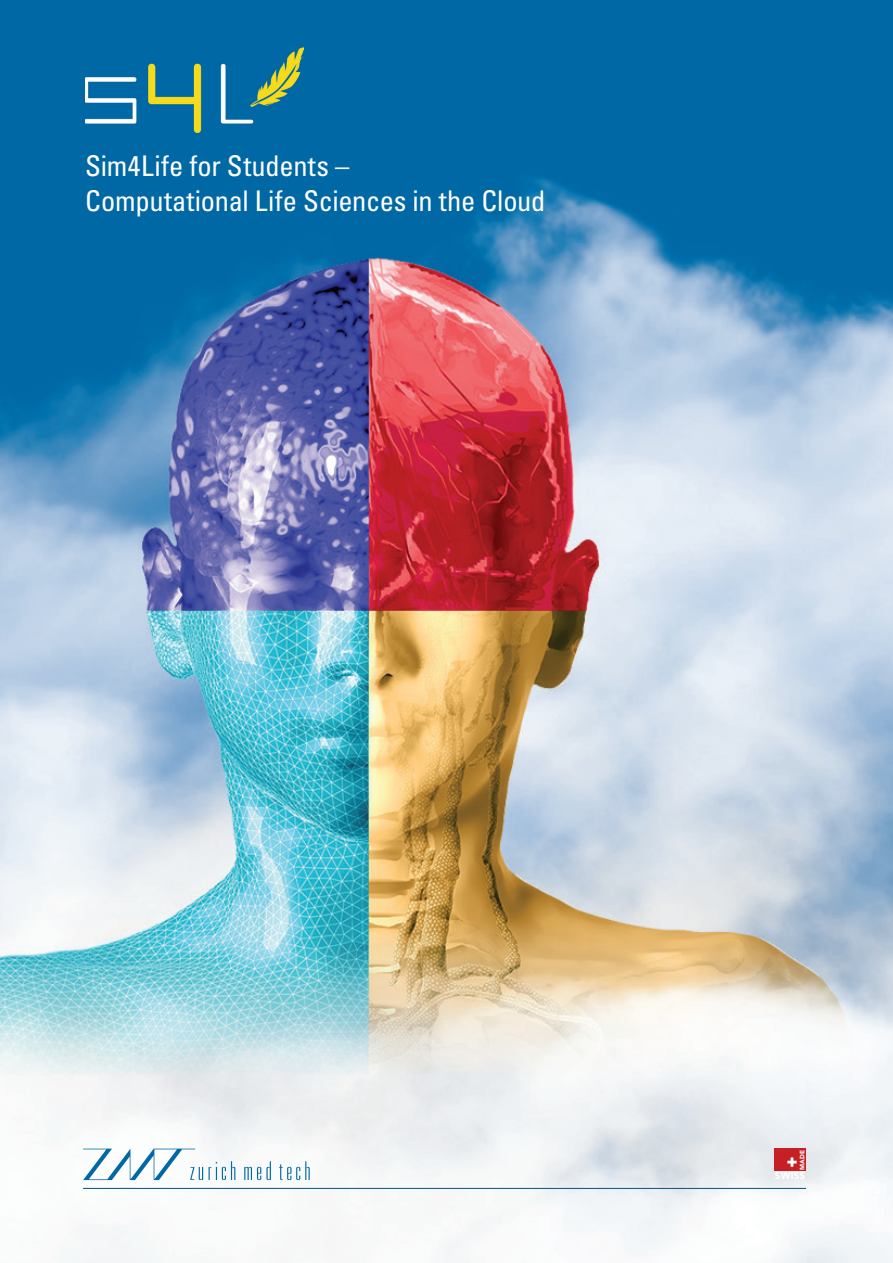
<style>
.page{position:relative;width:893px;height:1263px;background:#0068a5}
.page>*{position:absolute;margin:0;border:0;box-sizing:border-box;transform-origin:0 0}
.t1{font:condensed 28.5px/34.5px "Univers LT Pro";letter-spacing:-.005em;color:#fff}
.t2{font:900 9.75px "Avenir LT Std";letter-spacing:.015em;color:#fff}
.t3{font:900 6.45px "Avenir LT Std";color:#fff}
</style>
<div class="page">
<img style="left:0;top:178px;width:893px;height:1085px">
<hr style="left:83px;top:1188px;width:723px;height:1px;background:#005285">
<svg style="left:83px;top:1148px;width:227px;height:32px;background:#d4e4ed"></svg>
<div style="left:774px;top:1148px;width:32px;height:23px;background:#c52026"></div>
<svg style="left:787px;top:1157px;width:10px;height:10px"></svg>
<img style="left:85px;top:48px;width:218px;height:85px">
<p class="t1" style="left:85px;top:149px;width:462px">Sim4Life for Students –<br>Computational Life Sciences in the Cloud</p>
<p class="t3" style="left:798px;top:1170px;width:22px;rotate:-90deg">MADE</p>
<p class="t2" style="left:775px;top:1170px;width:32px">SWISS</p>
</div>
